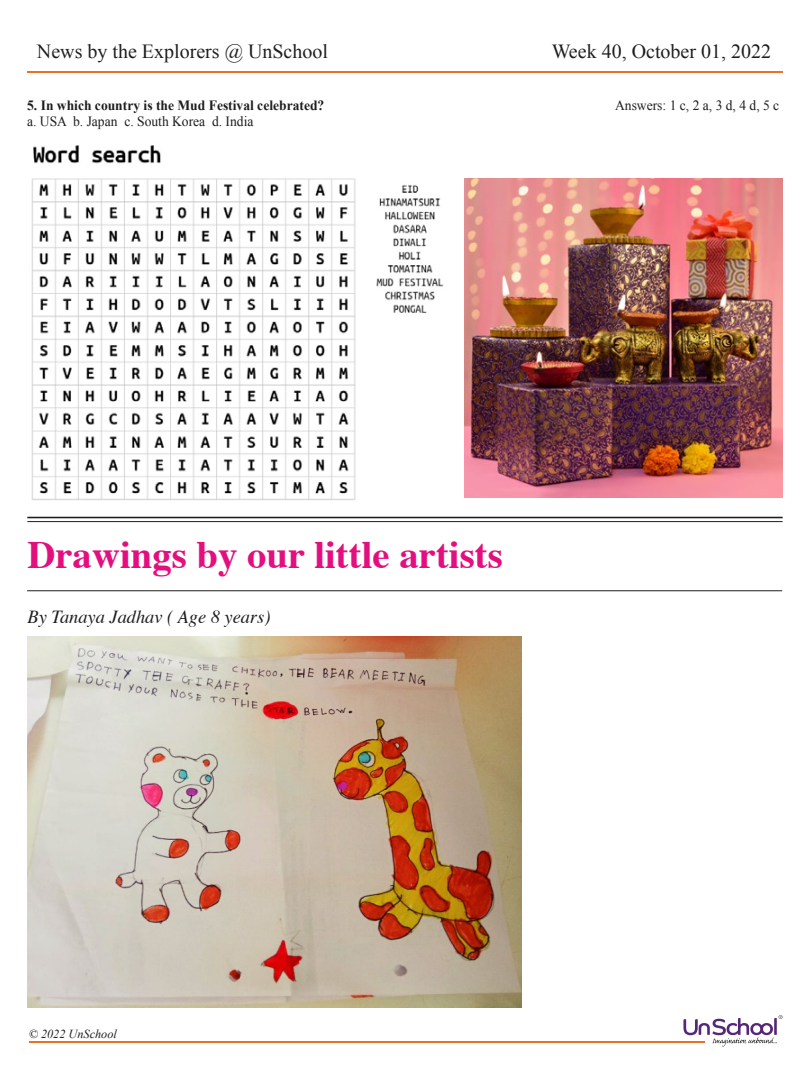
<style>
.page{position:relative;width:810px;height:1080px;background:#fff}
.page>*{position:absolute;margin:0;border:0;box-sizing:border-box;transform-origin:0 0}
.t1{font:700 38.75px "Times";color:#e40f7e}
.t2{font:20px "Times New Roman";color:#1d1f1c}
.t3{font:italic 18.38px "Times";color:#1d1e1b}
.t4{font:14.12px "Times New Roman";color:#1d1e1b;scale:.96 1}
.t5{font:700 14.12px "Times New Roman";color:#1d1e1b;scale:.96 1}
.t6{font:italic 12.25px "Times New Roman";color:#1d1f1c}
</style>
<div class="page">
<hr style="left:29px;top:1042px;width:675px;height:1px;background:#ed6f29">
<svg style="left:683px;top:1015px;width:100px;height:31px"></svg>
<hr style="left:27px;top:71px;width:756px;height:2px;background:#ed6f29">
<hr style="left:27px;top:590px;width:755px;height:1px;background:#1d1f1c">
<hr style="left:27px;top:517px;width:756px;height:1px;background:#1d1f1c">
<hr style="left:27px;top:521px;width:756px;height:1px;background:#1d1f1c">
<img style="left:27px;top:636px;width:494px;height:371px">
<img style="left:31px;top:145px;width:440px;height:355px">
<img style="left:465px;top:179px;width:318px;height:318px">
<h2 class="t2" style="left:37px;top:38px;width:293px">News by the Explorers @ UnSchool</h2>
<h2 class="t2" style="left:552px;top:38px;width:221px">Week 40, October 01, 2022</h2>
<p class="t5" style="left:27px;top:95px;width:311px">5. In which country is the Mud Festival celebrated?</p>
<p class="t4" style="left:27px;top:111px;width:237px">a. USA b. Japan c. South Korea d. India</p>
<p class="t4" style="left:615px;top:95px;width:173px">Answers: 1 c, 2 a, 3 d, 4 d, 5 c</p>
<h1 class="t1" style="left:27px;top:518px;width:477px">Drawings by our little artists</h1>
<h3 class="t3" style="left:28px;top:601px;width:244px">By Tanaya Jadhav ( Age 8 years)</h3>
<p class="t6" style="left:29px;top:1025px;width:90px">© 2022 UnSchool</p>
</div>
